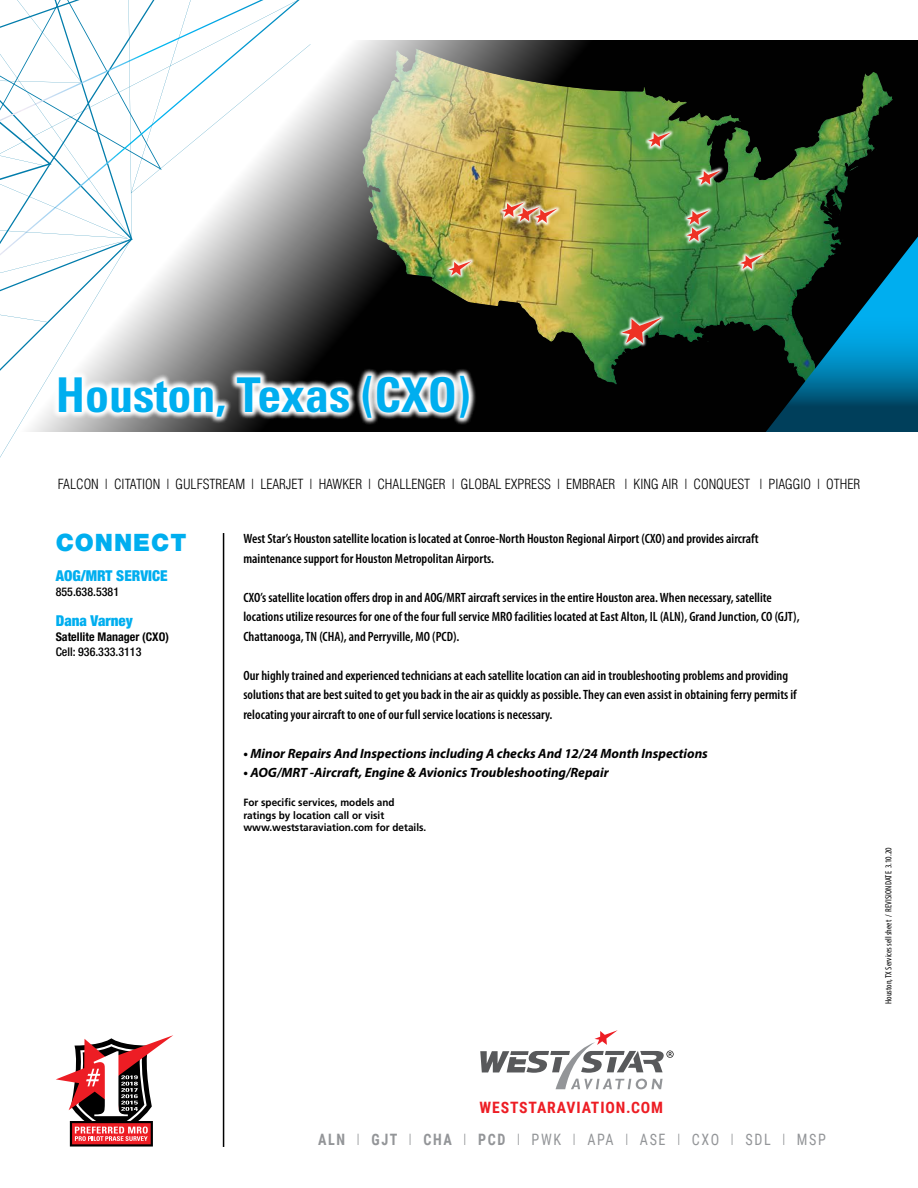
<style>
.page{position:relative;width:918px;height:1188px;background:#fff}
.page>*{position:absolute;margin:0;border:0;box-sizing:border-box;transform-origin:0 0}
.t1{font:700 condensed 48px "Univers";color:#00aeef}
.t2{font:900 24px "Helvetica Neue";letter-spacing:.04em;color:#00aeef}
.t3{font:15.75px "Roboto Condensed";letter-spacing:.115em;color:#939598;scale:.9 1}
.t4{font:700 15.75px "Roboto Condensed";letter-spacing:.055em;color:#ed1d24}
.t5{font:900 condensed 15px "Helvetica Neue";color:#00aeef}
.t6{font:300 condensed 13.65px "Helvetica";color:#000}
.t7{font:600 condensed 13.5px/19.5px "Myriad Pro";color:#000}
.t8{font:italic 700 13.5px "Myriad Pro";color:#000}
.t9{font:500 condensed 12px "Helvetica Neue";color:#000}
.t10{font:700 condensed 12px "Helvetica Neue";color:#000}
.t11{font:700 10.5px/12.6px "Frutiger";color:#000;scale:.95 1}
.t12{font:condensed 9px "Myriad Pro";color:#000}
.s1{font-weight:700}
.s2{font-weight:300}
</style>
<div class="page">
<hr style="left:223px;top:533px;width:1px;height:614px;background:#000">
<svg style="left:480px;top:1030px;width:194px;height:59px"></svg>
<svg style="left:56px;top:1035px;width:117px;height:112px"></svg>
<img style="left:298px;top:40px;width:620px;height:392px">
<svg style="left:298px;top:0;width:12px;height:291px"></svg>
<svg style="left:0;top:0;width:298px;height:458px"></svg>
<svg style="left:51px;top:368px;width:426px;height:57px"></svg>
<svg style="left:740px;top:237px;width:178px;height:195px;background:#0e4f55"></svg>
<h1 class="t1" style="left:56px;top:365px;width:416px">Houston, Texas (CXO)</h1>
<p class="t6" style="left:58px;top:476px;width:804px">FALCON | CITATION | GULFSTREAM | LEARJET | HAWKER | CHALLENGER | GLOBAL EXPRESS | EMBRAER | KING AIR | CONQUEST | PIAGGIO | OTHER</p>
<h2 class="t2" style="left:56px;top:529px;width:132px">CONNECT</h2>
<p class="t5" style="left:56px;top:567px;width:113px">AOG/MRT SERVICE</p>
<p class="t9" style="left:56px;top:585px;width:65px">855.638.5381</p>
<p class="t5" style="left:56px;top:612px;width:79px">Dana Varney</p>
<p class="t10" style="left:56px;top:630px;width:115px">Satellite Manager (CXO)</p>
<p class="t9" style="left:56px;top:645px;width:87px">Cell: 936.333.3113</p>
<p class="t7" style="left:243px;top:529px;width:517px">West Star’s Houston satellite location is located at Conroe-North Houston Regional Airport (CXO) and provides aircraft maintenance support for Houston Metropolitan Airports.</p>
<p class="t7" style="left:243px;top:587px;width:558px">CXO’s satellite location offers drop in and AOG/MRT aircraft services in the entire Houston area. When necessary, satellite locations utilize resources for one of the four full service MRO facilities located at East Alton, IL (ALN), Grand Junction, CO (GJT),<br>Chattanooga, TN (CHA), and Perryville, MO (PCD).</p>
<p class="t7" style="left:243px;top:665px;width:555px">Our highly trained and experienced technicians at each satellite location can aid in troubleshooting problems and providing solutions that are best suited to get you back in the air as quickly as possible. They can even assist in obtaining ferry permits if relocating your aircraft to one of our full service locations is necessary.</p>
<p class="t8" style="left:243px;top:744px;width:466px">• Minor Repairs And Inspections including A checks And 12/24 Month Inspections</p>
<p class="t8" style="left:243px;top:764px;width:367px">• AOG/MRT -Aircraft, Engine &amp; Avionics Troubleshooting/Repair</p>
<p class="t11" style="left:243px;top:796px;width:194px">For specific services, models and ratings by location call or visit www.weststaraviation.com for details.</p>
<p class="t12" style="left:883px;top:1004px;width:158px;rotate:-90deg">Houston, TX Services sell sheet / REVISION DATE 3.10.20</p>
<p class="t4" style="left:479px;top:1096px;width:185px">WESTSTARAVIATION.COM</p>
<p class="t3" style="left:318px;top:1128px;width:566px"><span class="s1">ALN</span> <span class="s2">I</span> <span class="s1">GJT</span> <span class="s2">I</span> <span class="s1">CHA</span> <span class="s2">I</span> <span class="s1">PCD</span> <span class="s2">I</span> PWK <span class="s2">I</span> APA <span class="s2">I</span> ASE <span class="s2">I</span> CXO <span class="s2">I</span> SDL <span class="s2">I</span> MSP</p>
</div>
